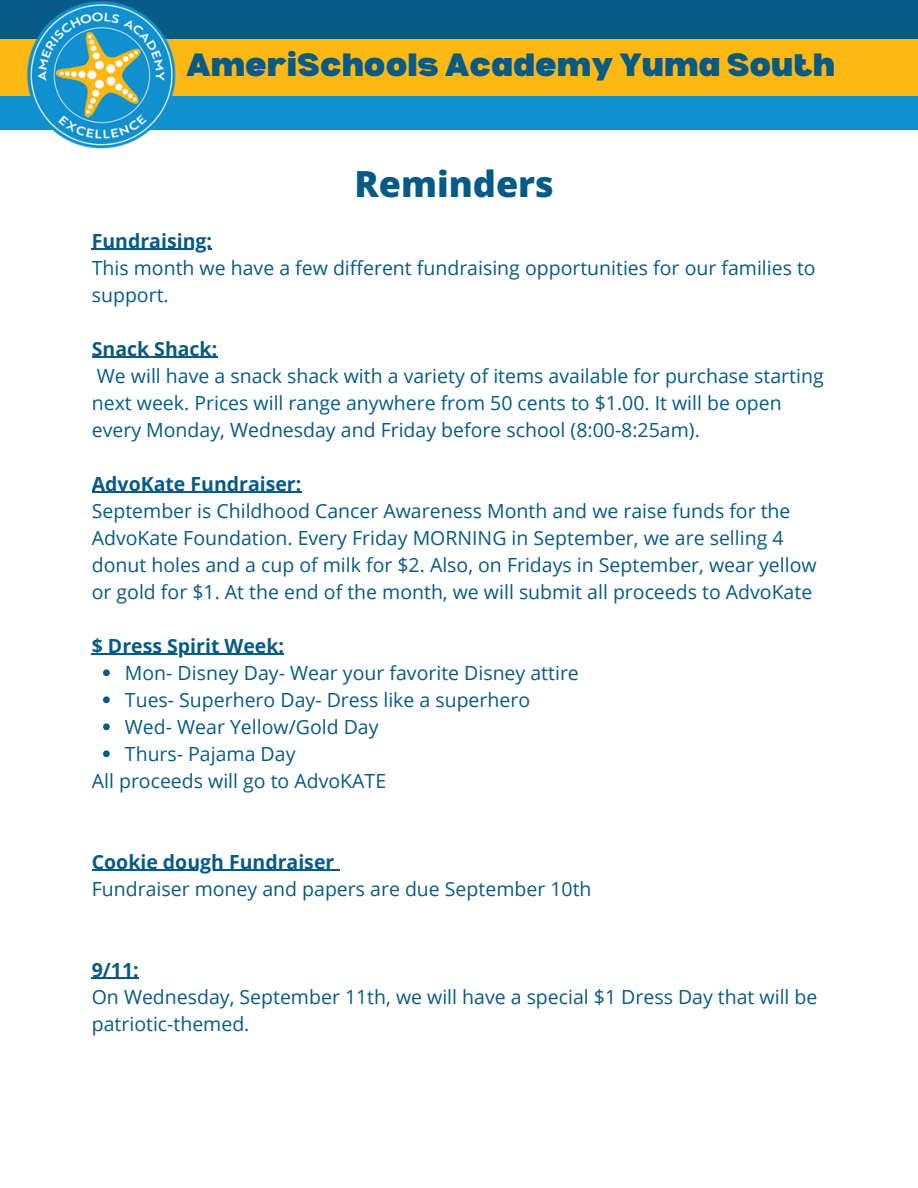
<style>
.page{position:relative;width:918px;height:1188px;background:#fff}
.page>*{position:absolute;margin:0;border:0;box-sizing:border-box;transform-origin:0 0}
.t1{font:800 36px "Open Sans";color:#065b86}
.t2{font:900 31.5px "Bernoru";color:#065b86}
.t3{font:19.5px/27px "Open Sans";color:#065b86}
.t4{font:700 19.5px "Open Sans";color:#065b86}
</style>
<div class="page">
<div style="left:0;top:95px;width:918px;height:35px;background:#0f90cf"></div>
<div style="left:0;top:0;width:918px;height:39px;background:#065b86"></div>
<div style="left:0;top:39px;width:918px;height:56px;background:#fdb813"></div>
<img style="left:28px;top:1px;width:147px;height:147px">
<hr style="left:92px;top:249px;width:120px;height:1px;background:#065b86">
<hr style="left:92px;top:357px;width:125px;height:1px;background:#065b86">
<hr style="left:92px;top:492px;width:209px;height:1px;background:#065b86">
<hr style="left:92px;top:654px;width:192px;height:1px;background:#065b86">
<svg style="left:103px;top:669px;width:7px;height:7px"></svg>
<svg style="left:103px;top:696px;width:7px;height:7px"></svg>
<svg style="left:103px;top:723px;width:7px;height:7px"></svg>
<svg style="left:103px;top:750px;width:7px;height:7px"></svg>
<hr style="left:92px;top:870px;width:242px;height:1px;background:#065b86">
<hr style="left:92px;top:978px;width:47px;height:1px;background:#065b86">
<h1 class="t2" style="left:186px;top:46px;width:650px">AmeriSchools Academy Yuma South</h1>
<p class="t1" style="left:355px;top:158px;width:201px">Reminders</p>
<p class="t4" style="left:92px;top:227px;width:122px">Fundraising:</p>
<p class="t3" style="left:92px;top:253px;width:725px">This month we have a few different fundraising opportunities for our families to support.</p>
<p class="t4" style="left:92px;top:335px;width:127px">Snack Shack:</p>
<p class="t3" style="left:92px;top:361px;width:733px">We will have a snack shack with a variety of items available for purchase starting next week. Prices will range anywhere from 50 cents to $1.00. It will be open every Monday, Wednesday and Friday before school (8:00-8:25am).</p>
<p class="t4" style="left:92px;top:470px;width:211px">AdvoKate Fundraiser:</p>
<p class="t3" style="left:92px;top:496px;width:726px">September is Childhood Cancer Awareness Month and we raise funds for the AdvoKate Foundation. Every Friday MORNING in September, we are selling 4 donut holes and a cup of milk for $2. Also, on Fridays in September, wear yellow or gold for $1. At the end of the month, we will submit all proceeds to AdvoKate</p>
<h3 class="t4" style="left:92px;top:632px;width:194px">$ Dress Spirit Week:</h3>
<p class="t3" style="left:125px;top:658px;width:455px">Mon- Disney Day- Wear your favorite Disney attire</p>
<p class="t3" style="left:125px;top:685px;width:407px">Tues- Superhero Day- Dress like a superhero</p>
<p class="t3" style="left:125px;top:712px;width:255px">Wed- Wear Yellow/Gold Day</p>
<p class="t3" style="left:125px;top:739px;width:172px">Thurs- Pajama Day</p>
<p class="t3" style="left:92px;top:766px;width:296px">All proceeds will go to AdvoKATE</p>
<p class="t4" style="left:92px;top:848px;width:244px">Cookie dough Fundraiser</p>
<p class="t3" style="left:92px;top:874px;width:501px">Fundraiser money and papers are due September 10th</p>
<p class="t4" style="left:92px;top:956px;width:48px">9/11:</p>
<p class="t3" style="left:92px;top:982px;width:727px">On Wednesday, September 11th, we will have a special $1 Dress Day that will be patriotic-themed.</p>
</div>
